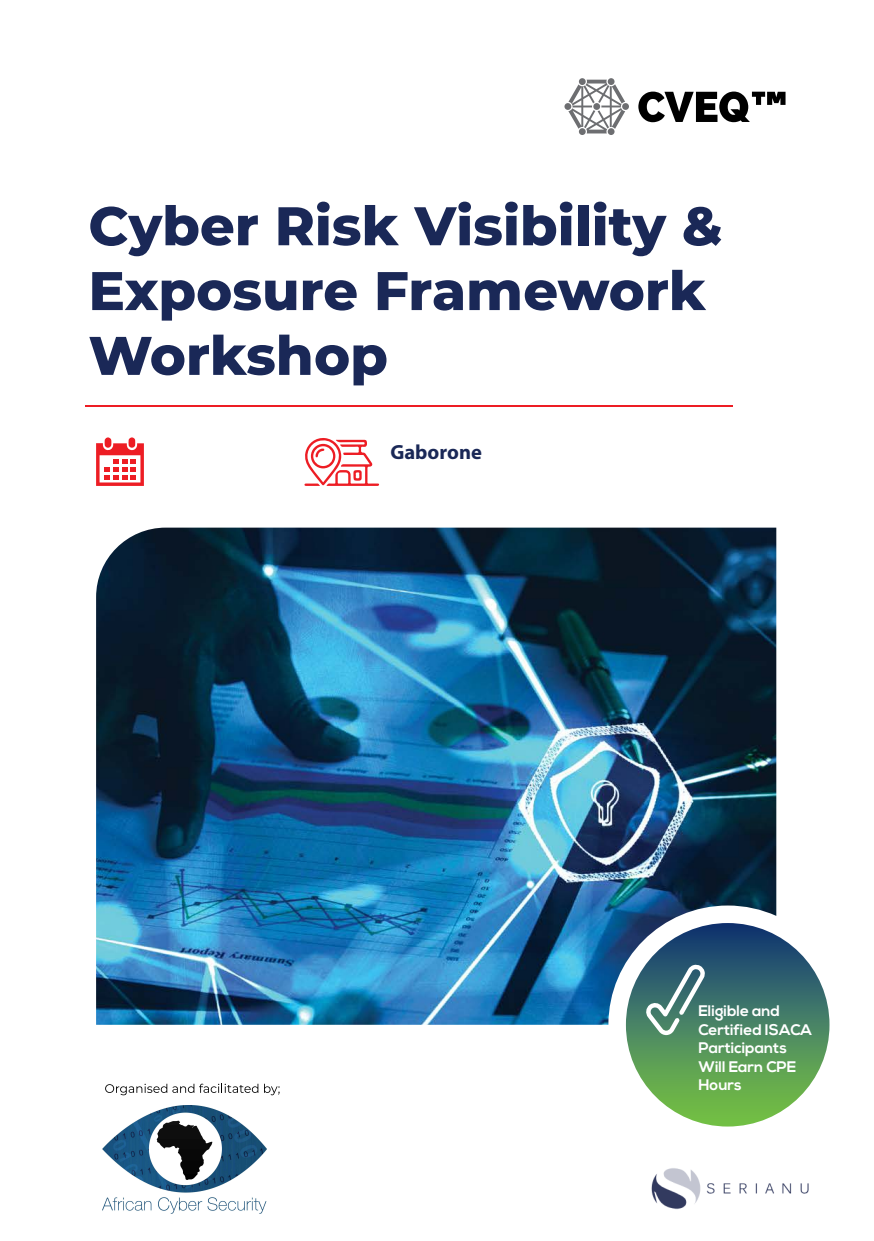
<style>
.page{position:relative;width:874px;height:1241px;background:#fff}
.page>*{position:absolute;margin:0;border:0;box-sizing:border-box;transform-origin:0 0}
.t1{font:800 54.25px/64.8px "Montserrat";color:#1a2857}
.t2{font:700 20.47px "Myriad Pro";color:#1a2857}
.t3{font:700 15.22px/18.4px "Nexa";color:#fff}
</style>
<div class="page">
<svg style="left:105px;top:1083px;width:153px;height:12px"></svg>
<svg style="left:264px;top:1083px;width:15px;height:12px"></svg>
<svg style="left:638px;top:91px;width:147px;height:31px"></svg>
<svg style="left:568px;top:80px;width:57px;height:53px"></svg>
<div style="left:564px;top:103px;width:7px;height:7px;background:#6d6e71;border-radius:50%"></div>
<div style="left:578px;top:128px;width:7px;height:7px;background:#6d6e71;border-radius:50%"></div>
<div style="left:607px;top:128px;width:7px;height:7px;background:#6d6e71;border-radius:50%"></div>
<div style="left:578px;top:78px;width:7px;height:7px;background:#6d6e71;border-radius:50%"></div>
<div style="left:607px;top:78px;width:7px;height:7px;background:#6d6e71;border-radius:50%"></div>
<div style="left:593px;top:103px;width:7px;height:7px;background:#6d6e71;border-radius:50%"></div>
<div style="left:622px;top:103px;width:6px;height:7px;background:#6d6e71;border-radius:50%"></div>
<hr style="left:85px;top:404px;width:647px;height:2px;background:#ed1d24">
<svg style="left:96px;top:437px;width:48px;height:49px"></svg>
<svg style="left:304px;top:438px;width:75px;height:48px"></svg>
<img style="left:96px;top:527px;width:679px;height:497px">
<svg style="left:625px;top:922px;width:204px;height:204px;background:#4a8460"></svg>
<svg style="left:644px;top:964px;width:60px;height:70px"></svg>
<img style="left:102px;top:1105px;width:164px;height:109px">
<img style="left:651px;top:1168px;width:158px;height:42px">
<p class="t1" style="left:88px;top:190px;width:635px">Cyber Risk Visibility &amp;<br>Exposure Framework<br>Workshop</p>
<p class="t2" style="left:390px;top:438px;width:93px">Gaborone</p>
<p class="t3" style="left:698px;top:1002px;width:115px">Eligible and<br>Certified ISACA<br>Participants<br>Will Earn CPE<br>Hours</p>
</div>
